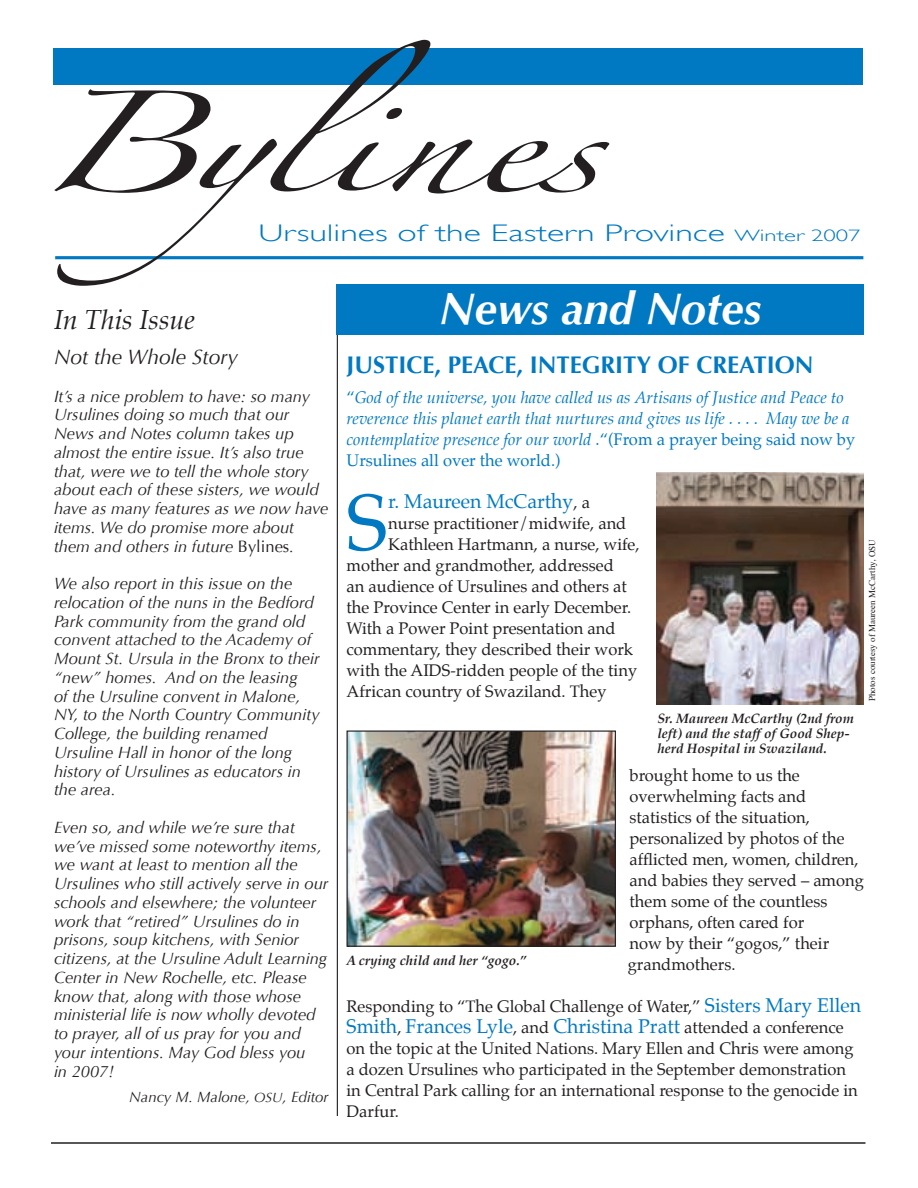
<style>
.page{position:relative;width:918px;height:1188px;background:#fff}
.page>*{position:absolute;margin:0;border:0;box-sizing:border-box;transform-origin:0 0}
.t1{font:90px "Zapfino";color:#231f20;scale:1.5 1}
.t2{font:79.65px "Palatino";color:#0079c2}
.t3{font:italic 700 45px "Optima";color:#fff}
.t4{font:italic 27px "Palatino";color:#231f20}
.t5{font:300 24px "Gill Sans";color:#0079c2;scale:1.49 1}
.t6{font:700 24px "Optima";color:#0079c2}
.t7{font:italic 21px "Optima";color:#231f20}
.t8{font:19.5px "Palatino";color:#0079c2}
.t9{font:italic 16.5px/18.8px "Optima";color:#231f20}
.t10{font:16.5px/21px "Palatino";color:#231f20}
.t11{font:italic 16.5px/21px "Palatino";color:#0079c2}
.t12{font:italic 15px "Optima";color:#231f20}
.t13{font:italic 700 13.5px/15px "Palatino";color:#231f20}
.t14{font:9px "Times";color:#231f20}
.s1{font-size:16.5px}
.s2{font-style:normal}
.s3{font-size:13.5px}
.s4{font-size:16.5px;color:#231f20}
.s5{font-size:19.5px;color:#0079c2}
</style>
<div class="page">
<hr style="left:337px;top:334px;width:1px;height:782px;background:#000">
<hr style="left:55px;top:256px;width:808px;height:3px;background:#0079c2">
<div style="left:53px;top:48px;width:810px;height:36px;background:#0079c2"></div>
<hr style="left:51px;top:1142px;width:815px;height:2px;background:#231f20">
<div style="left:337px;top:284px;width:527px;height:51px;background:#0079c2"></div>
<img style="left:348px;top:732px;width:266px;height:213px">
<div style="left:346px;top:730px;width:270px;height:217px;border:1px solid #231f20"></div>
<img style="left:656px;top:472px;width:208px;height:232px">
<h1 class="t1" style="left:32px;top:107px;width:381px">Bylines</h1>
<h3 class="t5" style="left:258px;top:219px;width:406px">Ursulines of the Eastern Province <span class="s1">Winter 2007</span></h3>
<h3 class="t4" style="left:54px;top:298px;width:143px">In This Issue</h3>
<p class="t7" style="left:54px;top:345px;width:185px">Not the Whole Story</p>
<p class="t9" style="left:54px;top:387px;width:276px">It’s a nice problem to have: so many Ursulines doing so much that our News and Notes column takes up almost the entire issue. It’s also true that, were we to tell the whole story about each of these sisters, we would have as many features as we now have items. We do promise more about them and others in future <span class="s2">Bylines</span>.</p>
<p class="t9" style="left:54px;top:574px;width:267px">We also report in this issue on the relocation of the nuns in the Bedford<br>Park community from the grand old convent attached to the Academy of<br>Mount St. Ursula in the Bronx to their “new” homes. And on the leasing<br>of the Ursuline convent in Malone,<br>NY, to the North Country Community<br>College, the building renamed<br>Ursuline Hall in honor of the long history of Ursulines as educators in the area.</p>
<p class="t9" style="left:54px;top:818px;width:276px">Even so, and while we’re sure that we’ve missed some noteworthy items, we want at least to mention all the Ursulines who still actively serve in our schools and elsewhere; the volunteer work that “retired” Ursulines do in prisons, soup kitchens, with Senior citizens, at the Ursuline Adult Learning Center in New Rochelle, etc. Please know that, along with those whose ministerial life is now wholly devoted to prayer, all of us pray for you and your intentions. May God bless you<br>in 2007!</p>
<p class="t12" style="left:129px;top:1088px;width:201px">Nancy M. Malone, <span class="s3">OSU</span>, Editor</p>
<h3 class="t3" style="left:440px;top:282px;width:323px">News and Notes</h3>
<h3 class="t6" style="left:346px;top:351px;width:468px">JUSTICE, PEACE, I NTEGRITY OF CREATION</h3>
<p class="t11" style="left:346px;top:387px;width:510px"><span class="s2">“</span>God of the universe, you have called us as Artisans of Justice and Peace to reverence this planet earth that nurtures and gives us life . . . <span class="s2">.</span> May we be a contemplative presence for our world .<span class="s2">“(From a prayer being said now by Ursulines all over the world.)</span></p>
<h2 class="t2" style="left:346px;top:457px;width:43px">S</h2>
<p class="t8" style="left:388px;top:485px;width:203px">r. Maureen McCarthy<span class="s4">, a</span></p>
<p class="t10" style="left:388px;top:513px;width:240px">nurse practitioner/midwife, and</p>
<p class="t10" style="left:388px;top:534px;width:253px">Kathleen Hartmann, a nurse, wife,</p>
<p class="t10" style="left:346px;top:555px;width:269px">mother and grandmother, addressed</p>
<p class="t10" style="left:346px;top:576px;width:282px">an audience of Ursulines and others at</p>
<p class="t10" style="left:346px;top:597px;width:286px">the Province Center in early December.</p>
<p class="t10" style="left:346px;top:618px;width:271px">With a Power Point presentation and</p>
<p class="t10" style="left:346px;top:639px;width:288px">commentary, they described their work</p>
<p class="t10" style="left:346px;top:660px;width:292px">with the AIDS-ridden people of the tiny</p>
<p class="t10" style="left:346px;top:681px;width:262px">African country of Swaziland. They</p>
<p class="t13" style="left:657px;top:712px;width:198px">Sr. Maureen McCarthy (2nd from left) and the staff of Good Shep&shy;herd Hospital in Swaziland.</p>
<p class="t14" style="left:864px;top:701px;width:163px;rotate:-90deg">Photos courtesy of Maureen McCarthy, OSU</p>
<p class="t10" style="left:628px;top:765px;width:238px">brought home to us the overwhelming facts and statistics of the situation, personalized by photos of the afflicted men, women, children, and babies they served – among them some of the countless orphans, often cared for<br>now by their “gogos,” their grandmothers.</p>
<p class="t10" style="left:347px;top:996px;width:516px">Responding to “The Global Challenge of Water,” <span class="s5">Sisters Mary Ellen</span></p>
<p class="t8" style="left:347px;top:1010px;width:499px">Smith<span class="s4">,</span> Frances Lyle<span class="s4">, and</span> Christina Pratt <span class="s4">attended a conference</span></p>
<p class="t10" style="left:346px;top:1038px;width:513px">on the topic at the United Nations. Mary Ellen and Chris were among a dozen Ursulines who participated in the September demonstration in Central Park calling for an international response to the genocide in Darfur.</p>
<p class="t13" style="left:346px;top:954px;width:182px">A crying child and her “gogo.”</p>
</div>
